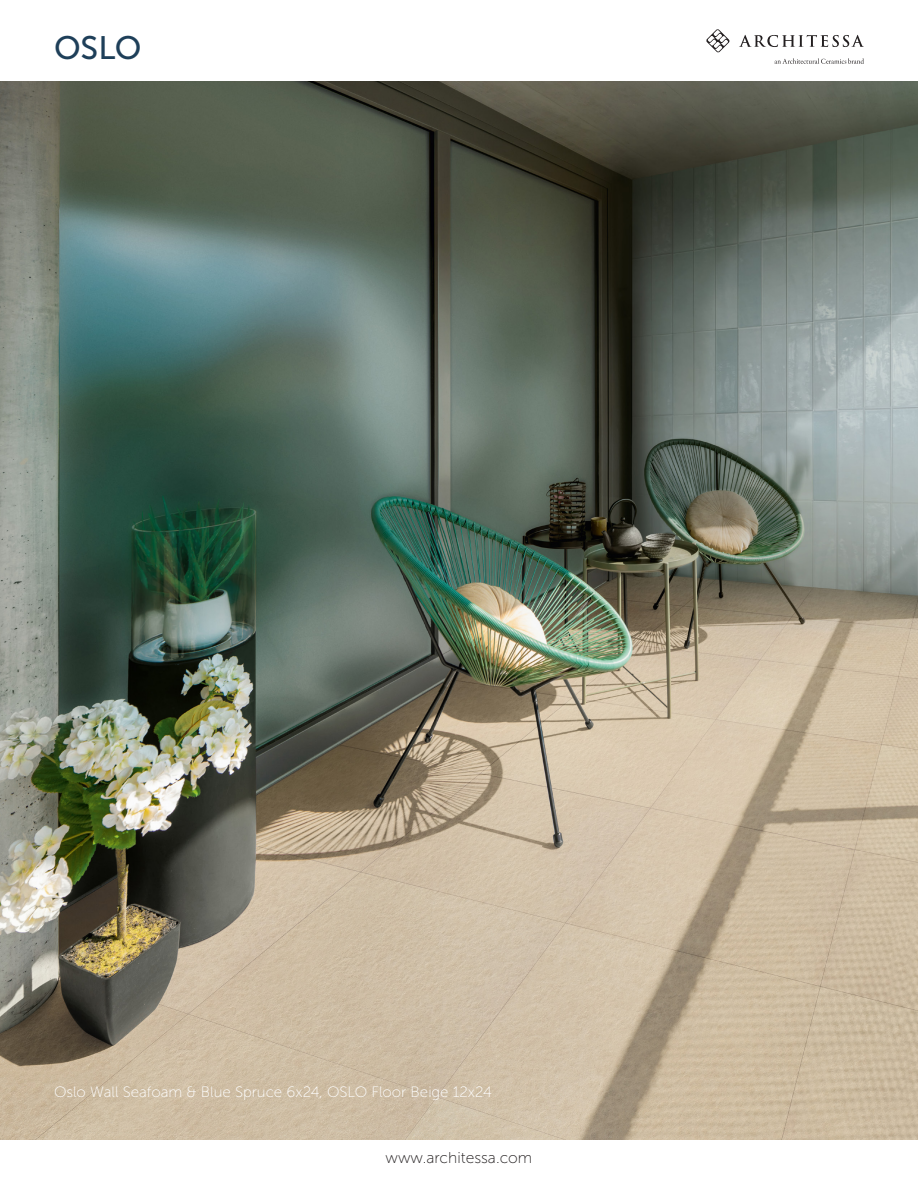
<style>
.page{position:relative;width:918px;height:1188px;background:#fff}
.page>*{position:absolute;margin:0;border:0;box-sizing:border-box;transform-origin:0 0}
.t1{font:32.4px "Museo Sans 500";color:#1e3f59}
.t2{font:15.6px "Museo Sans 100";color:#231f20}
.t3{font:15px "Museo Sans 100";color:#fff}
</style>
<div class="page">
<svg style="left:706px;top:29px;width:24px;height:24px"></svg>
<svg style="left:739px;top:35px;width:125px;height:12px"></svg>
<svg style="left:775px;top:58px;width:89px;height:6px"></svg>
<img style="left:0;top:82px;width:918px;height:1057px">
<h1 class="t1" style="left:54px;top:30px;width:89px">OSLO</h1>
<p class="t3" style="left:54px;top:1084px;width:440px">Oslo Wall Seafoam &amp; Blue Spruce 6x24, OSLO Floor Beige 12x24</p>
<p class="t2" style="left:386px;top:1149px;width:148px">www.architessa.com</p>
</div>
